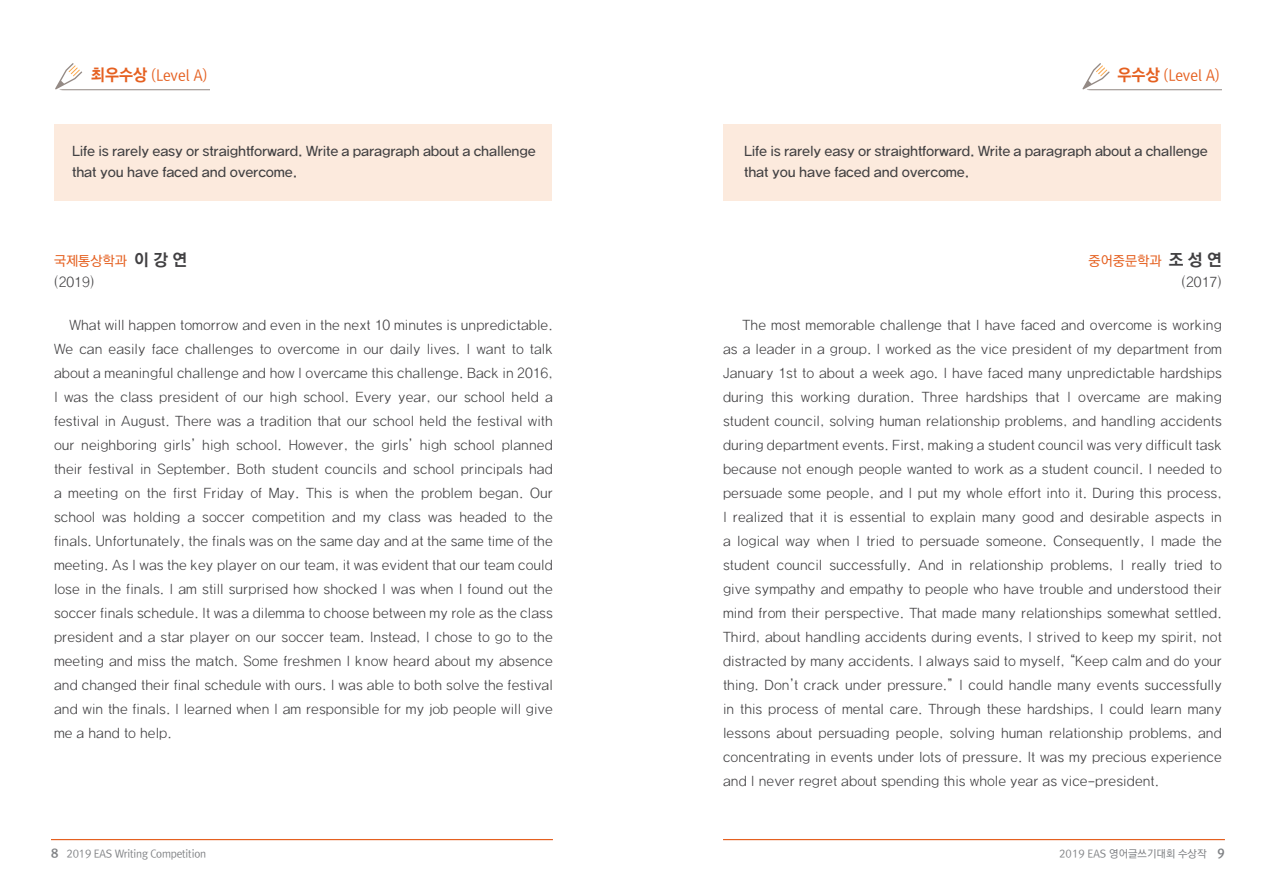
<style>
.page{position:relative;width:1276px;height:893px;background:#fff}
.page>*{position:absolute;margin:0;border:0;box-sizing:border-box;transform-origin:0 0}
.t1{font:15px "Rix Go M";color:#e56020;scale:.95 1}
.t2{font:13.5px/24px "Yoon Gothic L";color:#414042;text-align:justify;scale:.96 1}
.t3{font:13.5px/21px "Yoon Gothic M";letter-spacing:-.02em;color:#414042}
.t4{font:13.5px "Rix Go M";color:#e56020}
.t5{font:10.5px "Rix Go M";letter-spacing:-.02em;color:#808285}
.t6{font:10.5px "Rix Go M";color:#808285}
.s1{font-family:"Rix Go EB";font-size:16.5px}
.s2{font-family:"Rix Go EB";font-size:16.5px;color:#414042}
.s3{font-family:"Rix Go EB";font-size:12px}
</style>
<div class="page">
<hr style="left:51px;top:839px;width:502px;height:1px;background:#e56020">
<hr style="left:723px;top:839px;width:502px;height:1px;background:#e56020">
<svg style="left:55px;top:63px;width:155px;height:27px"></svg>
<div style="left:54px;top:124px;width:497px;height:77px;background:#fceadd"></div>
<div style="left:723px;top:124px;width:497px;height:77px;background:#fceadd"></div>
<svg style="left:1082px;top:63px;width:140px;height:27px"></svg>
<p class="t1" style="left:91px;top:67px;width:124px"><span class="s1">최우수상</span> (Level A)</p>
<p class="t1" style="left:1117px;top:67px;width:109px"><span class="s1">우수상</span> (Level A)</p>
<p class="t3" style="left:72px;top:139px;width:465px">Life is rarely easy or straightforward. Write a paragraph about a challenge that you have faced and overcome.</p>
<p class="t3" style="left:744px;top:139px;width:465px">Life is rarely easy or straightforward. Write a paragraph about a challenge that you have faced and overcome.</p>
<p class="t4" style="left:54px;top:252px;width:135px">국제통상학과 <span class="s2">이 강 연</span></p>
<p class="t2" style="left:54px;top:268px;width:44px">(2019)</p>
<p class="t2" style="left:54px;top:311px;width:521px;text-indent:15px">What will happen tomorrow and even in the next 10 minutes is unpredictable.<br>We can easily face challenges to overcome in our daily lives. I want to talk about a meaningful challenge and how I overcame this challenge. Back in 2016, I was the class president of our high school. Every year, our school held a festival in August. There was a tradition that our school held the festival with our neighboring girls’ high school. However, the girls’ high school planned their festival in September. Both student councils and school principals had a meeting on the first Friday of May. This is when the problem began. Our school was holding a soccer competition and my class was headed to the finals. Unfortunately, the finals was on the same day and at the same time of the meeting. As I was the key player on our team, it was evident that our team could lose in the finals. I am still surprised how shocked I was when I found out the soccer finals schedule. It was a dilemma to choose between my role as the class president and a star player on our soccer team. Instead, I chose to go to the meeting and miss the match. Some freshmen I know heard about my absence and changed their final schedule with ours. I was able to both solve the festival and win the finals. I learned when I am responsible for my job people will give me a hand to help.</p>
<p class="t4" style="left:1088px;top:252px;width:135px">중어중문학과 <span class="s2">조 성 연</span></p>
<p class="t2" style="left:1181px;top:268px;width:44px">(2017)</p>
<p class="t2" style="left:723px;top:311px;width:521px;text-indent:20px">The most memorable challenge that I have faced and overcome is working as a leader in a group. I worked as the vice president of my department from January 1st to about a week ago. I have faced many unpredictable hardships during this working duration. Three hardships that I overcame are making student council, solving human relationship problems, and handling accidents during department events. First, making a student council was very difficult task because not enough people wanted to work as a student council. I needed to persuade some people, and I put my whole effort into it. During this process, I realized that it is essential to explain many good and desirable aspects in a logical way when I tried to persuade someone. Consequently, I made the student council successfully. And in relationship problems, I really tried to give sympathy and empathy to people who have trouble and understood their mind from their perspective. That made many relationships somewhat settled.<br>Third, about handling accidents during events, I strived to keep my spirit, not distracted by many accidents. I always said to myself, “Keep calm and do your thing. Don’t crack under pressure.” I could handle many events successfully in this process of mental care. Through these hardships, I could learn many lessons about persuading people, solving human relationship problems, and concentrating in events under lots of pressure. It was my precious experience and I never regret about spending this whole year as vice-president.</p>
<p class="t5" style="left:51px;top:847px;width:157px"><span class="s3">8</span> 2019 EAS Writing Competition</p>
<p class="t6" style="left:1059px;top:847px;width:167px">2019 EAS 영어글쓰기대회 수상작 <span class="s3">9</span></p>
</div>
